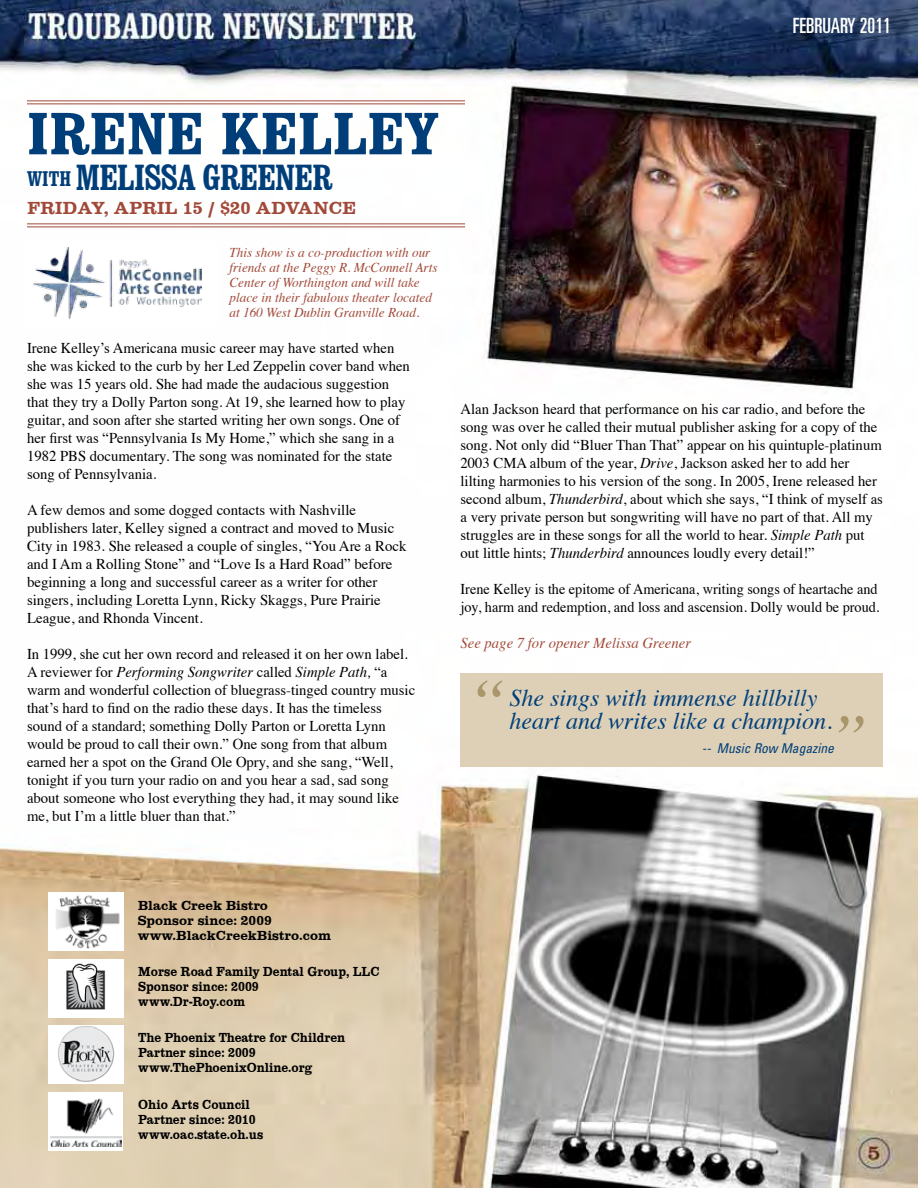
<style>
.page{position:relative;width:918px;height:1188px;background:#fff}
.page>*{position:absolute;margin:0;border:0;box-sizing:border-box;transform-origin:0 0}
.t1{font:italic 72px "Times";color:#a9976b}
.t2{font:700 condensed 58.5px "Clarendon BT";color:#003e7a;scale:1.23 1}
.t3{font:700 condensed 36px "Clarendon BT";letter-spacing:-.02em;color:#003e7a}
.t4{font:italic 24px/23px "Times";color:#003e7a}
.t5{font:ultra-condensed 21px "Univers";color:#fff}
.t6{font:18px "Clarendon";color:#a14938}
.t7{font:15px/18px "Times";color:#000}
.t8{font:15px/18px "Times";color:#000;scale:.95 1}
.t9{font:italic 15px "Times";color:#a14938}
.t10{font:13.5px/15px "Clarendon";color:#000;scale:.9 1}
.t11{font:italic 13.5px/15px "Times";color:#a14938}
.t12{font:13.5px/15px "Clarendon";color:#000}
.t13{font:italic condensed 13.5px "Univers";color:#003e7a}
.s1{font-size:21px}
.s2{font-style:italic}
</style>
<div class="page">
<img style="left:0;top:0;width:918px;height:1188px">
<div style="left:461px;top:673px;width:422px;height:94px;background:#ddd0b6"></div>
<img style="left:49px;top:959px;width:74px;height:58px">
<img style="left:49px;top:1025px;width:74px;height:58px">
<div style="left:49px;top:1092px;width:74px;height:58px;background:#fff"></div>
<img style="left:50px;top:1098px;width:71px;height:49px">
<img style="left:49px;top:893px;width:74px;height:58px">
<hr style="left:27px;top:104px;width:438px;height:1px;background:#a14938">
<hr style="left:27px;top:100px;width:438px;height:1px;background:#a14938">
<hr style="left:27px;top:226px;width:438px;height:1px;background:#a14938">
<hr style="left:27px;top:224px;width:438px;height:1px;background:#a14938">
<div style="left:24px;top:241px;width:194px;height:85px;background:#fff"></div>
<img style="left:34px;top:248px;width:167px;height:71px">
<h3 class="t5" style="left:793px;top:13px;width:100px">FEBRUARY 2011</h3>
<h2 class="t2" style="left:27px;top:98px;width:336px">IRENE KELLEY</h2>
<h3 class="t3" style="left:27px;top:155px;width:307px"><span class="s1">with</span> MELISSA GREENER</h3>
<p class="t6" style="left:27px;top:198px;width:331px">FRIDAY, APRIL 15 / $20 ADVANCE</p>
<p class="t11" style="left:230px;top:245px;width:210px">This show is a co-production with our friends at the Peggy R. McConnell Arts Center of Worthington and will take place in their fabulous theater located at 160 West Dublin Granville Road.</p>
<p class="t7" style="left:27px;top:337px;width:384px">Irene Kelley’s Americana music career may have started when she was kicked to the curb by her Led Zeppelin cover band when she was 15 years old. She had made the audacious suggestion that they try a Dolly Parton song. At 19, she learned how to play guitar, and soon after she started writing her own songs. One of her first was “Pennsylvania Is My Home,” which she sang in a 1982 PBS documentary. The song was nominated for the state song of Pennsylvania.</p>
<p class="t7" style="left:27px;top:499px;width:381px">A few demos and some dogged contacts with Nashville publishers later, Kelley signed a contract and moved to Music City in 1983. She released a couple of singles, “You Are a Rock and I Am a Rolling Stone” and “Love Is a Hard Road” before beginning a long and successful career as a writer for other singers, including Loretta Lynn, Ricky Skaggs, Pure Prairie League, and Rhonda Vincent.</p>
<p class="t7" style="left:27px;top:643px;width:390px">In 1999, she cut her own record and released it on her own label.<br>A reviewer for <span class="s2">Performing Songwriter</span> called <span class="s2">Simple Path,</span> “a warm and wonderful collection of bluegrass-tinged country music that’s hard to find on the radio these days. It has the timeless sound of a standard; something Dolly Parton or Loretta Lynn would be proud to call their own.” One song from that album earned her a spot on the Grand Ole Opry, and she sang, “Well, tonight if you turn your radio on and you hear a sad, sad song about someone who lost everything they had, it may sound like me, but I’m a little bluer than that.”</p>
<p class="t7" style="left:461px;top:398px;width:424px">Alan Jackson heard that performance on his car radio, and before the song was over he called their mutual publisher asking for a copy of the song. Not only did “Bluer Than That” appear on his quintuple-platinum 2003 CMA album of the year, <span class="s2">Drive</span>, Jackson asked her to add her lilting harmonies to his version of the song. In 2005, Irene released her second album, <span class="s2">Thunderbird</span>, about which she says, “I think of myself as a very private person but songwriting will have no part of that. All my struggles are in these songs for all the world to hear. <span class="s2">Simple Path</span> put out little hints; <span class="s2">Thunderbird</span> announces loudly every detail!”</p>
<p class="t8" style="left:461px;top:578px;width:443px">Irene Kelley is the epitome of Americana, writing songs of heartache and joy, harm and redemption, and loss and ascension. Dolly would be proud.</p>
<p class="t9" style="left:461px;top:630px;width:232px">See page 7 for opener Melissa Greener</p>
<h1 class="t1" style="left:466px;top:641px;width:42px">“</h1>
<h3 class="t4" style="left:509px;top:685px;width:324px">She sings with immense hillbilly heart and writes like a champion.</h3>
<p class="t13" style="left:702px;top:739px;width:133px">-- Music Row Magazine</p>
<h1 class="t1" style="left:828px;top:677px;width:42px">”</h1>
<p class="t12" style="left:138px;top:898px;width:195px">Black Creek Bistro<br>Sponsor since: 2009 www.BlackCreekBistro.com</p>
<p class="t10" style="left:138px;top:964px;width:270px">Morse Road Family Dental Group, LLC<br>Sponsor since: 2009<br>www.Dr-Roy.com</p>
<p class="t10" style="left:138px;top:1030px;width:232px">The Phoenix Theatre for Children<br>Partner since: 2009 www.ThePhoenixOnline.org</p>
<p class="t10" style="left:138px;top:1097px;width:140px">Ohio Arts Council<br>Partner since: 2010 www.oac.state.oh.us</p>
</div>
